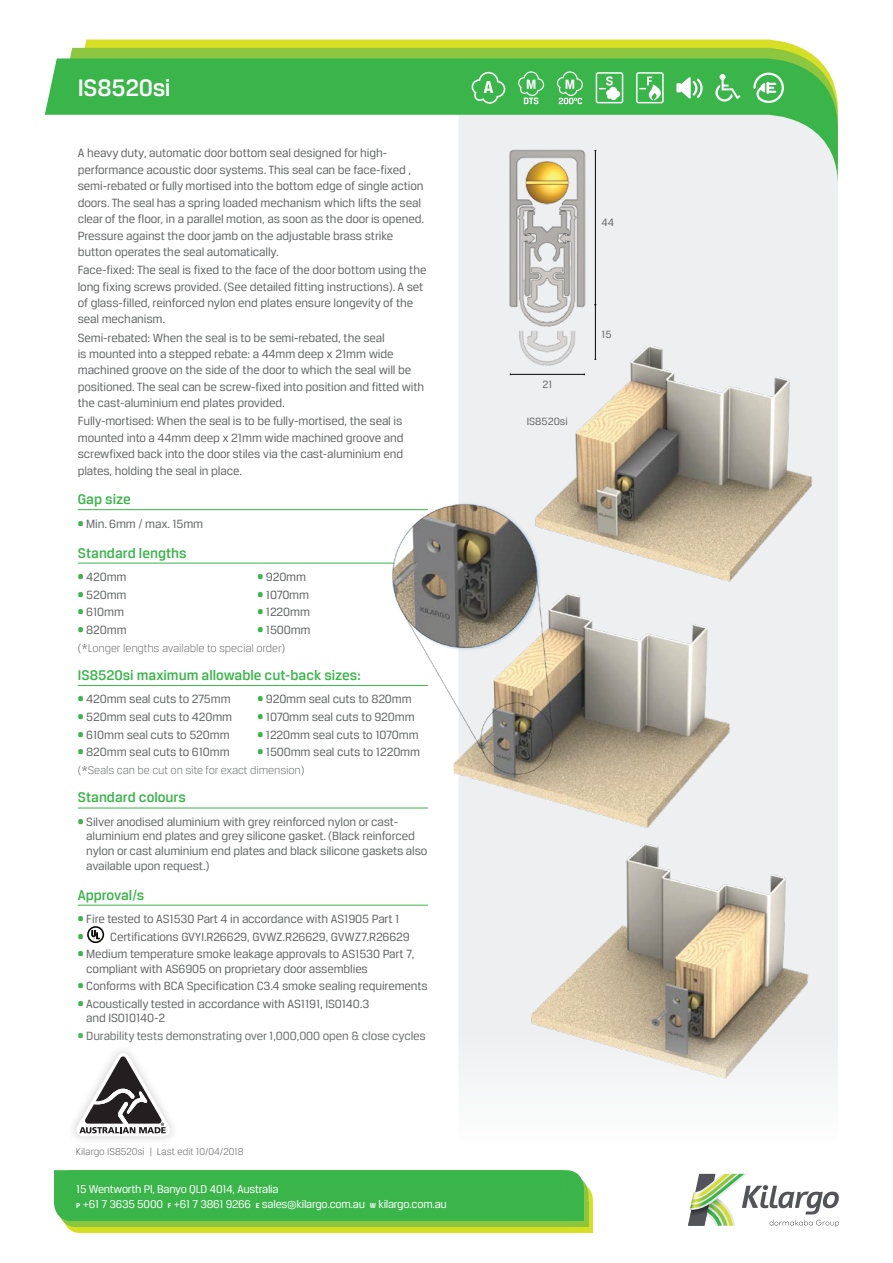
<style>
.page{position:relative;width:893px;height:1263px;background:#fff}
.page>*{position:absolute;margin:0;border:0;box-sizing:border-box;transform-origin:0 0}
.t1{font:500 25.35px "Breuer Text";letter-spacing:-.015em;color:#fff}
.t2{font:500 15px "Breuer Text";color:#3ab54a}
.t3{font:12.75px/16.5px "Breuer Text";letter-spacing:-.01em;color:#636566}
.t4{font:12px/15px "Breuer Text";letter-spacing:-.02em;color:#fff}
.t5{font:300 12px "Breuer Text";letter-spacing:-.01em;color:#636566}
.t6{font:11.25px "Breuer Text";color:#636566}
.t7{font:300 10.5px "Breuer Text";color:#57585a}
.s1{font-weight:500;font-size:13.5px;color:#3ab54a}
.s2{font-weight:700;font-size:7.5px}
</style>
<div class="page">
<div style="left:63px;top:1182px;width:530px;height:51px;background:#d6df21;border-radius:18px"></div>
<div style="left:58px;top:1176px;width:530px;height:51px;background:#8bc63e;border-radius:18px"></div>
<div style="left:54px;top:1170px;width:530px;height:51px;background:#3ab54a;border-radius:18px"></div>
<div style="left:54px;top:1170px;width:510px;height:27px;background:#3ab54a"></div>
<div style="left:459px;top:186px;width:379px;height:896px;background:#edeff0"></div>
<svg style="left:74px;top:40px;width:727px;height:8px;fill:#d6df26"></svg>
<div style="left:70px;top:48px;width:747px;height:10px;background:#8dc63f"></div>
<svg style="left:45px;top:58px;width:793px;height:128px"></svg>
<hr style="left:78px;top:509px;width:350px;height:1px;background:#3ab54a">
<hr style="left:78px;top:563px;width:350px;height:1px;background:#3ab54a">
<hr style="left:78px;top:685px;width:350px;height:1px;background:#3ab54a">
<hr style="left:78px;top:808px;width:350px;height:1px;background:#3ab54a">
<hr style="left:78px;top:905px;width:350px;height:1px;background:#3ab54a">
<svg style="left:87px;top:926px;width:17px;height:17px"></svg>
<img style="left:497px;top:148px;width:113px;height:220px">
<hr style="left:510px;top:374px;width:74px;height:1px;background:#040503">
<hr style="left:595px;top:151px;width:1px;height:154px;background:#040503">
<hr style="left:595px;top:305px;width:1px;height:54px;background:#040503">
<div style="left:596px;top:72px;width:27px;height:31px;border:1px solid #fff;border-radius:2px"></div>
<div style="left:609px;top:87px;width:8px;height:8px;background:#fff;border-radius:50%"></div>
<div style="left:613px;top:91px;width:7px;height:7px;background:#fff;border-radius:50%"></div>
<div style="left:610px;top:93px;width:7px;height:7px;background:#fff;border-radius:50%"></div>
<svg style="left:600px;top:76px;width:13px;height:23px"></svg>
<div style="left:636px;top:72px;width:28px;height:31px;border:1px solid #fff;border-radius:2px"></div>
<svg style="left:640px;top:77px;width:21px;height:24px"></svg>
<svg style="left:676px;top:77px;width:27px;height:21px"></svg>
<svg style="left:715px;top:74px;width:26px;height:28px"></svg>
<svg style="left:471px;top:72px;width:35px;height:32px"></svg>
<svg style="left:753px;top:73px;width:31px;height:30px"></svg>
<svg style="left:517px;top:71px;width:28px;height:33px"></svg>
<svg style="left:556px;top:71px;width:28px;height:33px"></svg>
<img style="left:525px;top:330px;width:298px;height:271px">
<img style="left:393px;top:491px;width:400px;height:410px">
<img style="left:521px;top:828px;width:298px;height:254px">
<svg style="left:688px;top:1174px;width:151px;height:53px"></svg>
<div style="left:67px;top:1044px;width:112px;height:102px;background:#231f20;opacity:.23"></div>
<svg style="left:76px;top:1053px;width:94px;height:83px"></svg>
<h1 class="t1" style="left:78px;top:74px;width:94px">IS8520si</h1>
<p class="t3" style="left:78px;top:145px;width:348px">A heavy duty, automatic door bottom seal designed for high&shy;performance acoustic door systems. This seal can be face-fixed , semi-rebated or fully mortised into the bottom edge of single action doors. The seal has a spring loaded mechanism which lifts the seal clear of the floor, in a parallel motion, as soon as the door is opened.<br>Pressure against the door jamb on the adjustable brass strike button operates the seal automatically.</p>
<p class="t3" style="left:78px;top:262px;width:350px">Face-fixed: The seal is fixed to the face of the door bottom using the long fixing screws provided. (See detailed fitting instructions). A set of glass-filled, reinforced nylon end plates ensure longevity of the seal mechanism.</p>
<p class="t3" style="left:78px;top:329px;width:348px">Semi-rebated: When the seal is to be semi-rebated, the seal<br>is mounted into a stepped rebate: a 44mm deep x 21mm wide machined groove on the side of the door to which the seal will be positioned. The seal can be screw-fixed into position and fitted with the cast-aluminium end plates provided.</p>
<p class="t3" style="left:78px;top:413px;width:327px;text-align:justify">Fully-mortised: When the seal is to be fully-mortised, the seal is mounted into a 44mm deep x 21mm wide machined groove and screwfixed back into the door stiles via the cast-aluminium end plates, holding the seal in place.</p>
<p class="t2" style="left:78px;top:491px;width:54px">Gap size</p>
<p class="t3" style="left:78px;top:515px;width:127px"><span class="s1">•</span> Min. 6mm / max. 15mm</p>
<p class="t2" style="left:78px;top:545px;width:110px">Standard lengths</p>
<p class="t3" style="left:78px;top:568px;width:50px"><span class="s1">•</span> 420mm</p>
<p class="t3" style="left:78px;top:586px;width:50px"><span class="s1">•</span> 520mm</p>
<p class="t3" style="left:78px;top:603px;width:48px"><span class="s1">•</span> 610mm</p>
<p class="t3" style="left:78px;top:621px;width:50px"><span class="s1">•</span> 820mm</p>
<p class="t3" style="left:257px;top:568px;width:50px"><span class="s1">•</span> 920mm</p>
<p class="t3" style="left:257px;top:586px;width:53px"><span class="s1">•</span> 1070mm</p>
<p class="t3" style="left:257px;top:603px;width:54px"><span class="s1">•</span> 1220mm</p>
<p class="t3" style="left:257px;top:621px;width:55px"><span class="s1">•</span> 1500mm</p>
<p class="t5" style="left:78px;top:641px;width:209px">(*Longer lengths available to special order)</p>
<p class="t2" style="left:78px;top:667px;width:284px">IS8520si maximum allowable cut-back sizes:</p>
<p class="t3" style="left:78px;top:691px;width:154px"><span class="s1">•</span> 420mm seal cuts to 275mm</p>
<p class="t3" style="left:78px;top:708px;width:156px"><span class="s1">•</span> 520mm seal cuts to 420mm</p>
<p class="t3" style="left:78px;top:726px;width:153px"><span class="s1">•</span> 610mm seal cuts to 520mm</p>
<p class="t3" style="left:78px;top:743px;width:153px"><span class="s1">•</span> 820mm seal cuts to 610mm</p>
<p class="t3" style="left:257px;top:691px;width:156px"><span class="s1">•</span> 920mm seal cuts to 820mm</p>
<p class="t3" style="left:257px;top:708px;width:159px"><span class="s1">•</span> 1070mm seal cuts to 920mm</p>
<p class="t3" style="left:257px;top:726px;width:163px"><span class="s1">•</span> 1220mm seal cuts to 1070mm</p>
<p class="t3" style="left:257px;top:743px;width:164px"><span class="s1">•</span> 1500mm seal cuts to 1220mm</p>
<p class="t5" style="left:78px;top:764px;width:228px">(*Seals can be cut on site for exact dimension)</p>
<p class="t2" style="left:78px;top:789px;width:110px">Standard colours</p>
<p class="t3" style="left:86px;top:814px;width:343px;line-height:14.5px;text-indent:-9px"><span class="s1">•</span> Silver anodised aluminium with grey reinforced nylon or cast&shy;aluminium end plates and grey silicone gasket. (Black reinforced nylon or cast aluminium end plates and black silicone gaskets also available upon request.)</p>
<p class="t2" style="left:78px;top:887px;width:68px">Approval/s</p>
<p class="t3" style="left:78px;top:910px;width:323px"><span class="s1">•</span> Fire tested to AS1530 Part 4 in accordance with AS1905 Part 1</p>
<p class="t3" style="left:78px;top:928px;width:334px"><span class="s1">•</span> Certifications GVYI.R26629, GVWZ.R26629, GVWZ7.R26629</p>
<p class="t3" style="left:86px;top:946px;width:330px;line-height:14.5px;text-indent:-9px"><span class="s1">•</span> Medium temperature smoke leakage approvals to AS1530 Part 7, compliant with AS6905 on proprietary door assemblies</p>
<p class="t3" style="left:78px;top:978px;width:351px"><span class="s1">•</span> Conforms with BCA Specification C3.4 smoke sealing requirements</p>
<p class="t3" style="left:86px;top:996px;width:285px;line-height:14.5px;text-indent:-9px"><span class="s1">•</span> Acoustically tested in accordance with AS1191, IS0140.3 and ISO10140-2</p>
<p class="t3" style="left:78px;top:1027px;width:350px"><span class="s1">•</span> Durability tests demonstrating over 1,000,000 open &amp; close cycles</p>
<p class="t7" style="left:76px;top:1146px;width:169px">Kilargo IS8520si | Last edit 10/04/2018</p>
<p class="t4" style="left:76px;top:1181px;width:372px">15 Wentworth Pl, Banyo QLD 4014, Australia<br><span class="s2">P</span> +61 7 3635 5000 <span class="s2">F</span> +61 7 3861 9266 <span class="s2">E</span> sales@kilargo.com.au <span class="s2">W</span> kilargo.com.au</p>
<p class="t6" style="left:602px;top:216px;width:14px">44</p>
<p class="t6" style="left:542px;top:379px;width:11px">21</p>
<p class="t6" style="left:527px;top:415px;width:43px">IS8520si</p>
<p class="t6" style="left:602px;top:329px;width:11px">15</p>
</div>
